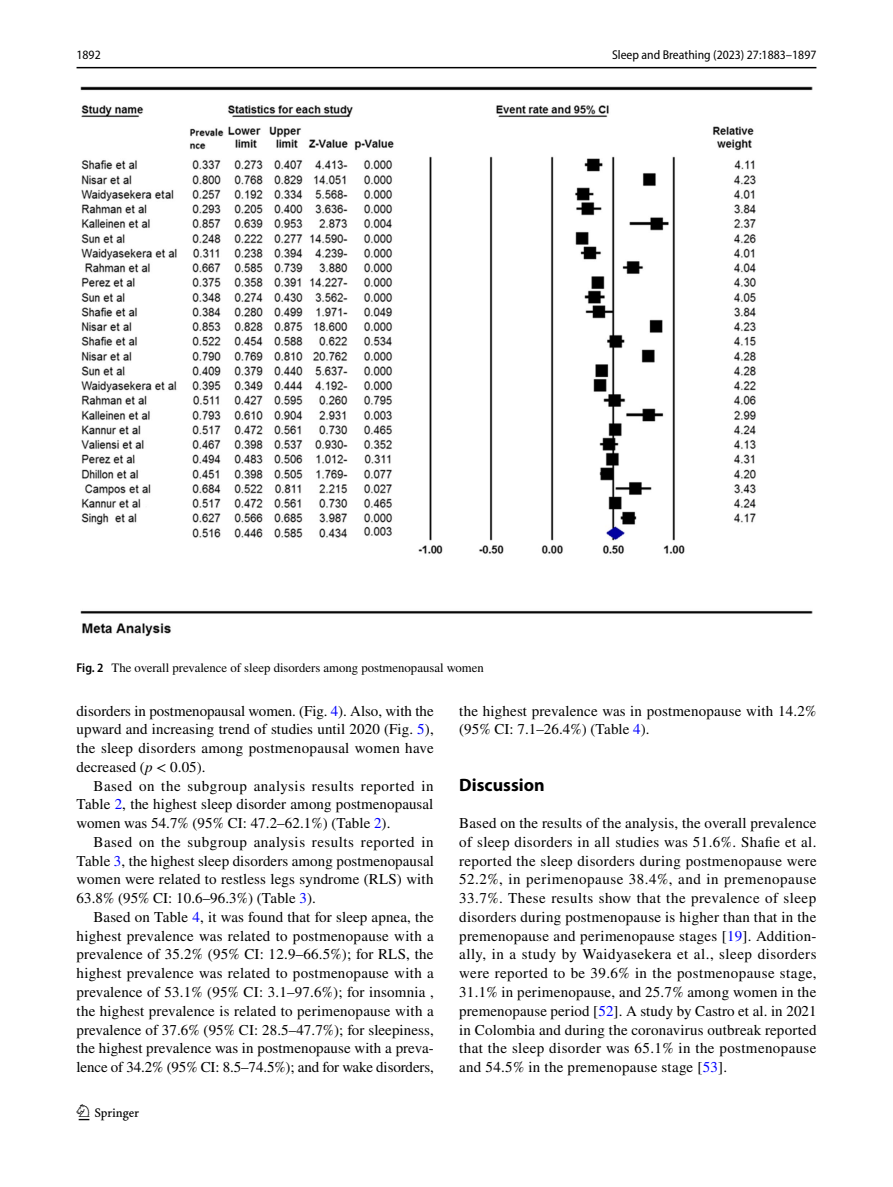
<style>
.page{position:relative;width:893px;height:1187px;background:#fff}
.page>*{position:absolute;margin:0;border:0;box-sizing:border-box;transform-origin:0 0}
.t1{font:22.5px "Springnew Regular 2";color:#000}
.t2{font:700 18px "Myriad Pro";color:#000}
.t3{font:15px/18.8px "STIX";letter-spacing:.01em;color:#000;text-align:justify}
.t4{font:12.75px "STIX";color:#000}
.t5{font:semi-condensed 12.75px "Myriad Pro";color:#000}
.s1{font-family:"Myriad Pro";font-weight:600;font-stretch:semi-condensed}
.s2{color:#00f}
.s3{font-style:italic}
</style>
<div class="page">
<hr style="left:77px;top:67px;width:739px;height:1px;background:#000">
<img style="left:81px;top:87px;width:731px;height:550px">
<p class="t5" style="left:77px;top:48px;width:26px">1892</p>
<p class="t5" style="left:612px;top:48px;width:206px">Sleep and Breathing (2023) 27:1883–1897</p>
<p class="t4" style="left:77px;top:659px;width:409px"><span class="s1">Fig. 2</span> The overall prevalence of sleep disorders among postmenopausal women</p>
<p class="t3" style="left:77px;top:702px;width:359px">disorders in postmenopausal women. (Fig. <span class="s2">4</span>). Also, with the upward and increasing trend of studies until 2020 (Fig. <span class="s2">5</span>), the sleep disorders among postmenopausal women have decreased (<span class="s3">p</span> &lt; 0.05).</p>
<p class="t3" style="left:77px;top:777px;width:359px;text-indent:17px">Based on the subgroup analysis results reported in Table <span class="s2">2</span>, the highest sleep disorder among postmenopausal women was 54.7% (95% CI: 47.2–62.1%) (Table <span class="s2">2</span>).</p>
<p class="t3" style="left:77px;top:833px;width:359px;text-indent:17px">Based on the subgroup analysis results reported in Table <span class="s2">3</span>, the highest sleep disorders among postmenopausal women were related to restless legs syndrome (RLS) with 63.8% (95% CI: 10.6–96.3%) (Table <span class="s2">3</span>).</p>
<p class="t3" style="left:77px;top:908px;width:359px;text-indent:17px">Based on Table <span class="s2">4</span>, it was found that for sleep apnea, the highest prevalence was related to postmenopause with a prevalence of 35.2% (95% CI: 12.9–66.5%); for RLS, the highest prevalence was related to postmenopause with a prevalence of 53.1% (95% CI: 3.1–97.6%); for insomnia , the highest prevalence is related to perimenopause with a prevalence of 37.6% (95% CI: 28.5–47.7%); for sleepiness, the highest prevalence was in postmenopause with a preva&shy;lence of 34.2% (95% CI: 8.5–74.5%); and for wake disorders,</p>
<h1 class="t1" style="left:79px;top:1104px;width:62px">1 3</h1>
<p class="t3" style="left:459px;top:702px;width:358px">the highest prevalence was in postmenopause with 14.2% (95% CI: 7.1–26.4%) (Table <span class="s2">4</span>).</p>
<p class="t2" style="left:459px;top:772px;width:87px">Discussion</p>
<p class="t3" style="left:459px;top:814px;width:359px">Based on the results of the analysis, the overall prevalence of sleep disorders in all studies was 51.6%. Shafie et al. reported the sleep disorders during postmenopause were 52.2%, in perimenopause 38.4%, and in premenopause 33.7%. These results show that the prevalence of sleep disorders during postmenopause is higher than that in the premenopause and perimenopause stages [<span class="s2">19</span>]. Addition&shy;ally, in a study by Waidyasekera et al., sleep disorders were reported to be 39.6% in the postmenopause stage, 31.1% in perimenopause, and 25.7% among women in the premenopause period [<span class="s2">52</span>]. A study by Castro et al. in 2021 in Colombia and during the coronavirus outbreak reported that the sleep disorder was 65.1% in the postmenopause and 54.5% in the premenopause stage [<span class="s2">53</span>].</p>
</div>
